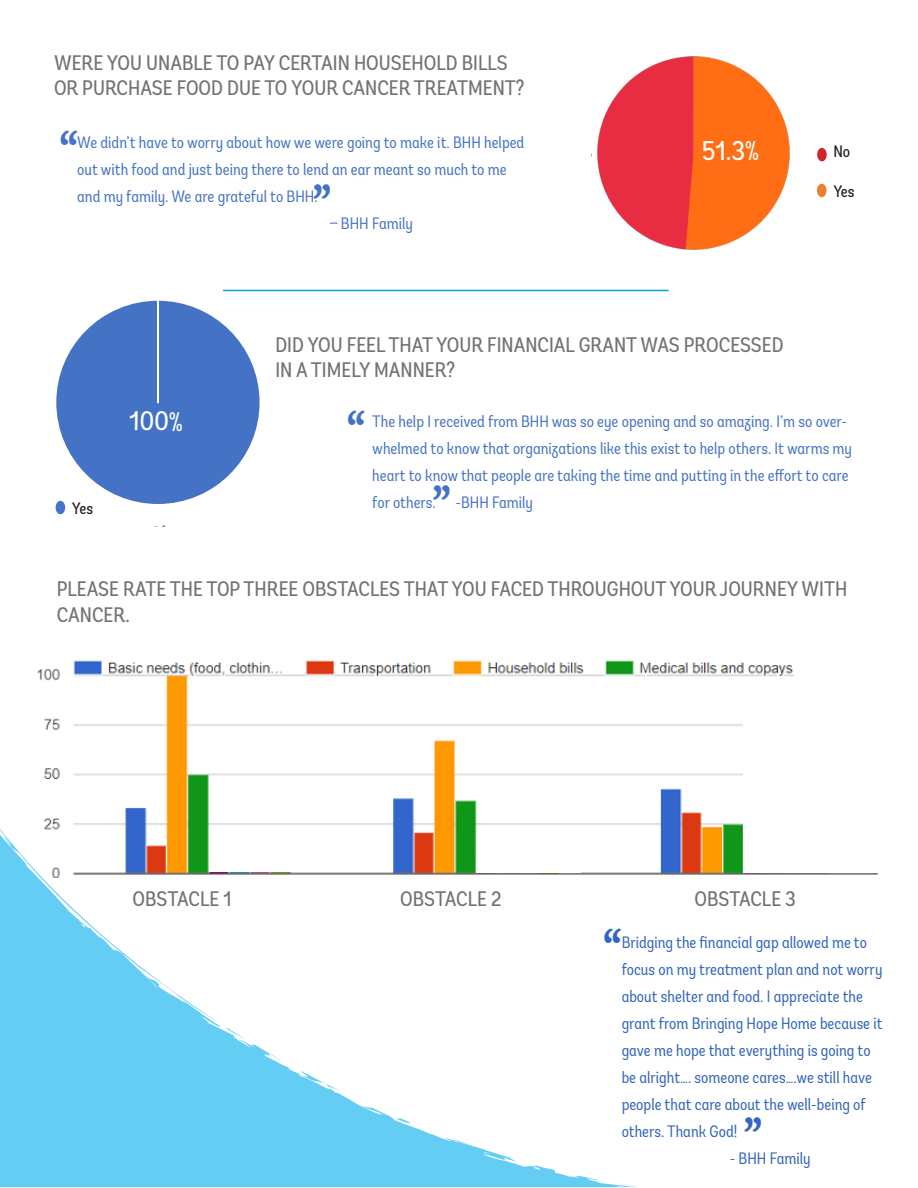
<style>
.page{position:relative;width:918px;height:1188px;background:#fff}
.page>*{position:absolute;margin:0;border:0;box-sizing:border-box;transform-origin:0 0}
.t1{font:700 42px "Noteworthy";color:#4472c4}
.t2{font:700 42px "Noteworthy";color:#3265be}
.t3{font:700 42px "Noteworthy";color:#3366bf}
.t4{font:27px "Andes Condensed";color:#fff}
.t5{font:21px/25.2px "Andes Condensed";color:#717275}
.t6{font:condensed 16.5px/27px "Andes";color:#4472c4}
.t7{font:condensed 16.5px/27px "Andes";color:#3063bc}
.t8{font:16.5px "Andes Condensed";letter-spacing:-.005em;color:#231f20}
.t9{font:10.8px "Calibri";color:#595959}
.s1{font-family:"Noteworthy";font-weight:300;font-stretch:normal}
</style>
<div class="page">
<svg style="left:55px;top:291px;width:215px;height:224px"></svg>
<hr style="left:223px;top:290px;width:446px;height:1px;background:#019fdc">
<div style="left:817px;top:148px;width:10px;height:13px;background:#d1232a;border-radius:50%"></div>
<div style="left:817px;top:184px;width:10px;height:13px;background:#ed7d31;border-radius:50%"></div>
<div style="left:56px;top:501px;width:9px;height:13px;background:#4474ca;border-radius:50%"></div>
<img style="left:597px;top:56px;width:193px;height:194px">
<img style="left:38px;top:660px;width:840px;height:215px">
<svg style="left:0;top:828px;width:219px;height:7px"></svg>
<svg style="left:0;top:835px;width:635px;height:352px"></svg>
<div style="left:795px;top:654px;width:96px;height:30px;background:#fff"></div>
<div style="left:209px;top:851px;width:104px;height:21px;background:#fff"></div>
<div style="left:476px;top:833px;width:105px;height:40px;background:#fff"></div>
<div style="left:743px;top:681px;width:135px;height:192px;background:#fff"></div>
<p class="t5" style="left:54px;top:50px;width:455px">WERE YOU UNABLE TO PAY CERTAIN HOUSEHOLD BILLS</p>
<p class="t5" style="left:54px;top:75px;width:472px">OR PURCHASE FOOD DUE TO YOUR CANCER TREATMENT?</p>
<p class="t1" style="left:60px;top:112px;width:18px">“</p>
<p class="t6" style="left:77px;top:129px;width:449px">We didn’t have to worry about how we were going to make it. BHH helped out with food and just being there to lend an ear meant so much to me and my family. We are grateful to BHH.</p>
<p class="t6" style="left:330px;top:210px;width:85px"><span class="s1">–</span> BHH Family</p>
<p class="t1" style="left:314px;top:165px;width:17px">”</p>
<p class="t4" style="left:702px;top:134px;width:59px">51.3%</p>
<p class="t5" style="left:275px;top:332px;width:510px">DID YOU FEEL THAT YOUR FINANCIAL GRANT WAS PROCESSED</p>
<p class="t5" style="left:275px;top:358px;width:181px">IN A TIMELY MANNER?</p>
<p class="t8" style="left:833px;top:142px;width:18px">No</p>
<p class="t8" style="left:833px;top:181px;width:23px">Yes</p>
<p class="t8" style="left:72px;top:498px;width:23px">Yes</p>
<p class="t4" style="left:130px;top:404px;width:55px;rotate:1deg">100%</p>
<p class="t1" style="left:348px;top:392px;width:18px">“</p>
<p class="t6" style="left:372px;top:408px;width:481px">The help I received from BHH was so eye opening and so amazing. I’m so over&shy;whelmed to know that organizations like this exist to help others. It warms my heart to know that people are taking the time and putting in the effort to care for others. -BHH Family</p>
<p class="t1" style="left:434px;top:466px;width:17px">”</p>
<p class="t9" style="left:162px;top:521px;width:7px">1</p>
<p class="t5" style="left:57px;top:577px;width:792px">PLEASE RATE THE TOP THREE OBSTACLES THAT YOU FACED THROUGHOUT YOUR JOURNEY WITH<br>CANCER.</p>
<p class="t5" style="left:133px;top:887px;width:100px">OBSTACLE 1</p>
<p class="t5" style="left:400px;top:887px;width:103px">OBSTACLE 2</p>
<p class="t5" style="left:694px;top:887px;width:103px">OBSTACLE 3</p>
<p class="t2" style="left:604px;top:910px;width:18px">“</p>
<p class="t7" style="left:622px;top:928px;width:262px">Bridging the financial gap allowed me to focus on my treatment plan and not worry about shelter and food. I appreciate the grant from Bringing Hope Home because it gave me hope that everything is going to be alright…. someone cares….we still have people that care about the well-being of others. Thank God!</p>
<p class="t7" style="left:730px;top:1144px;width:82px">- BHH Family</p>
<p class="t3" style="left:745px;top:1098px;width:17px">”</p>
</div>
